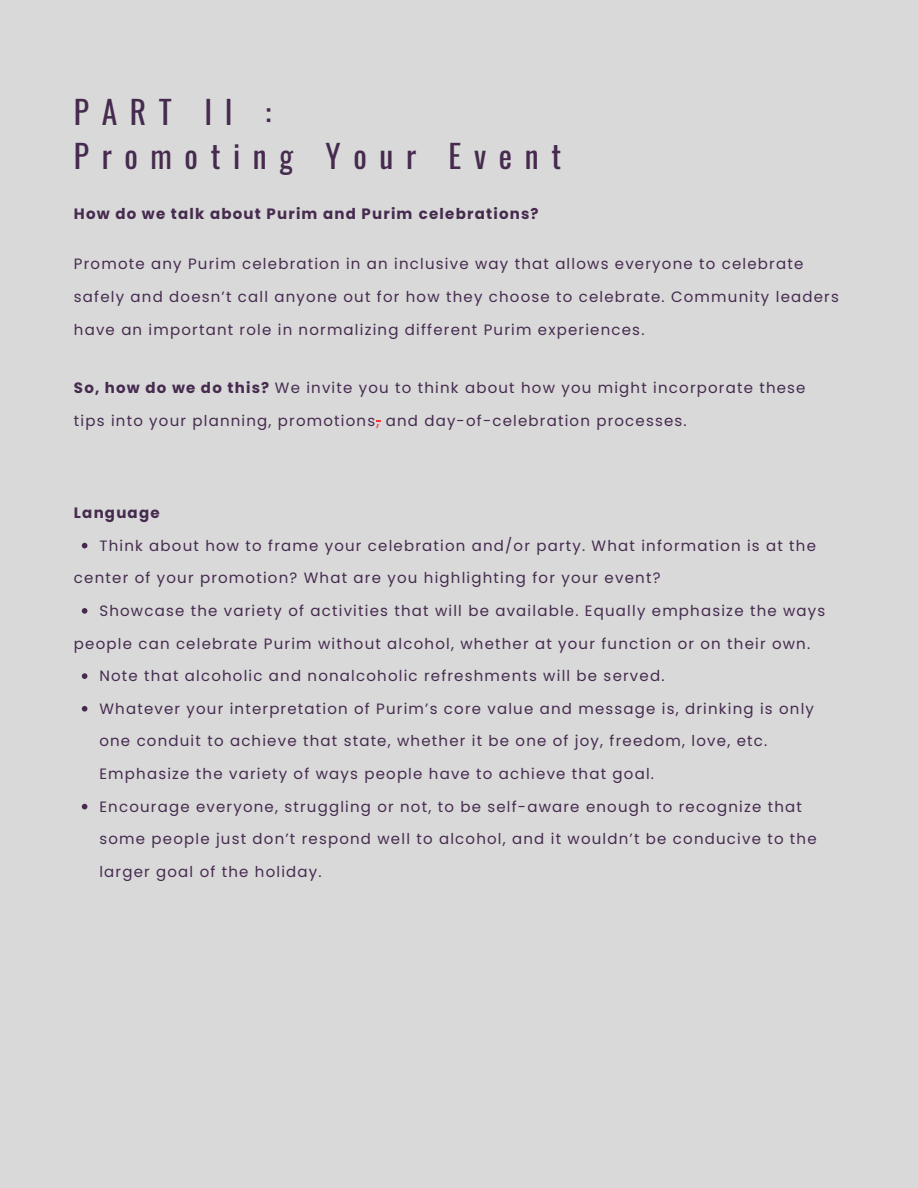
<style>
.page{position:relative;width:918px;height:1188px;background:#d9d9d9}
.page>*{position:absolute;margin:0;border:0;box-sizing:border-box;transform-origin:0 0}
.t1{font:31.65px/43.8px "Oswald";letter-spacing:.4em;color:#462b4f}
.t2{font:15px/32.7px "Poppins";letter-spacing:.08em;color:#462b4f}
.t3{font:700 15px "Poppins";letter-spacing:.08em;color:#462b4f}
.s1{font-weight:700}
.s2{color:#ff3131}
</style>
<div class="page">
<svg style="left:82px;top:543px;width:5px;height:5px"></svg>
<svg style="left:82px;top:608px;width:5px;height:6px"></svg>
<svg style="left:82px;top:673px;width:5px;height:6px"></svg>
<svg style="left:82px;top:706px;width:5px;height:6px"></svg>
<svg style="left:82px;top:804px;width:5px;height:5px"></svg>
<p class="t1" style="left:74px;top:89px;width:489px">PART II :<br>Promoting Your Event</p>
<h1 class="t3" style="left:74px;top:203px;width:466px">How do we talk about Purim and Purim celebrations?</h1>
<p class="t2" style="left:74px;top:248px;width:766px">Promote any Purim celebration in an inclusive way that allows everyone to celebrate safely and doesn’t call anyone out for how they choose to celebrate. Community leaders have an important role in normalizing different Purim experiences.</p>
<h2 class="t2" style="left:74px;top:372px;width:733px"><span class="s1">So, how do we do this?</span> We invite you to think about how you might incorporate these tips into your planning, promotions<span class="s2">,</span> and day-of-celebration processes.</h2>
<p class="t3" style="left:74px;top:502px;width:87px">Language</p>
<p class="t2" style="left:99px;top:529px;width:718px">Think about how to frame your celebration and/or party. What information is at the</p>
<h2 class="t2" style="left:74px;top:562px;width:588px">center of your promotion? What are you highlighting for your event?</h2>
<p class="t2" style="left:99px;top:594px;width:727px">Showcase the variety of activities that will be available. Equally emphasize the ways</p>
<p class="t2" style="left:74px;top:627px;width:738px">people can celebrate Purim without alcohol, whether at your function or on their own.</p>
<p class="t2" style="left:99px;top:660px;width:567px">Note that alcoholic and nonalcoholic refreshments will be served.</p>
<p class="t2" style="left:99px;top:692px;width:716px">Whatever your interpretation of Purim’s core value and message is, drinking is only one conduit to achieve that state, whether it be one of joy, freedom, love, etc.<br>Emphasize the variety of ways people have to achieve that goal.</p>
<p class="t2" style="left:99px;top:790px;width:719px">Encourage everyone, struggling or not, to be self-aware enough to recognize that some people just don’t respond well to alcohol, and it wouldn’t be conducive to the larger goal of the holiday.</p>
</div>
